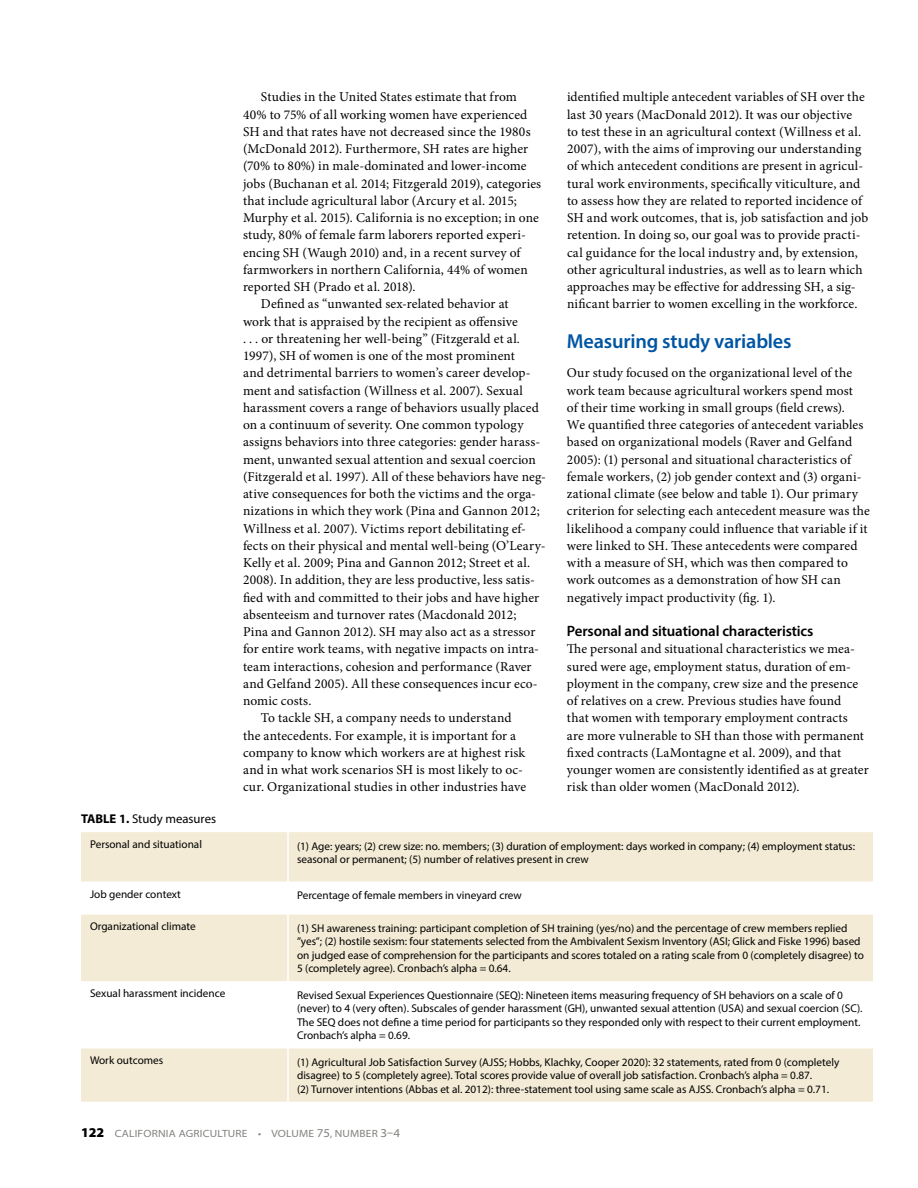
<style>
.page{position:relative;width:918px;height:1188px;background:#fff}
.page>*{position:absolute;margin:0;border:0;box-sizing:border-box;transform-origin:0 0}
.t1{font:600 20.25px "Myriad Pro";letter-spacing:-.01em;color:#0055a2}
.t2{font:600 15px "Myriad Pro";letter-spacing:-.01em;color:#000}
.t3{font:13.5px/17.2px "Minion Pro";letter-spacing:.01em;color:#000}
.t4{font:12.75px "Myriad Pro";color:#000}
.t5{font:11.25px/13.5px "Myriad Pro";color:#000}
.t6{font:semi-expanded 10.5px "Myriad Pro";letter-spacing:.02em;color:#7e817b}
.s1{font-weight:700}
.s2{font-weight:900;font-stretch:normal;font-size:13.5px;color:#000}
.s3{font-size:12px}
</style>
<div class="page">
<div style="left:81px;top:832px;width:792px;height:270px;background:#f3ebd5"></div>
<svg style="left:81px;top:882px;width:792px;height:166px"></svg>
<hr style="left:287px;top:832px;width:2px;height:50px;background:#fff">
<hr style="left:287px;top:882px;width:2px;height:32px;background:#fff">
<hr style="left:287px;top:914px;width:2px;height:67px;background:#fff">
<hr style="left:287px;top:981px;width:2px;height:67px;background:#fff">
<hr style="left:287px;top:1048px;width:2px;height:54px;background:#fff">
<p class="t3" style="left:261px;top:88px;width:257px">Studies in the United States estimate that from</p>
<p class="t3" style="left:243px;top:106px;width:286px">40% to 75% of all working women have experienced</p>
<p class="t3" style="left:243px;top:123px;width:289px">SH and that rates have not decreased since the 1980s</p>
<p class="t3" style="left:243px;top:140px;width:287px">(McDonald 2012). Furthermore, SH rates are higher</p>
<p class="t3" style="left:243px;top:157px;width:285px">(70% to 80%) in male-dominated and lower-income</p>
<p class="t3" style="left:243px;top:175px;width:300px">jobs (Buchanan et al. 2014; Fitzgerald 2019), categories</p>
<p class="t3" style="left:243px;top:192px;width:276px">that include agricultural labor (Arcury et al. 2015;</p>
<p class="t3" style="left:243px;top:209px;width:297px">Murphy et al. 2015). California is no exception; in one</p>
<p class="t3" style="left:243px;top:226px;width:284px">study, 80% of female farm laborers reported experi-</p>
<p class="t3" style="left:243px;top:244px;width:279px">encing SH (Waugh 2010) and, in a recent survey of</p>
<p class="t3" style="left:243px;top:261px;width:286px">farmworkers in northern California, 44% of women</p>
<p class="t3" style="left:243px;top:278px;width:174px">reported SH (Prado et al. 2018).</p>
<p class="t3" style="left:261px;top:295px;width:249px">Defined as “unwanted sex-related behavior at</p>
<p class="t3" style="left:243px;top:313px;width:276px">work that is appraised by the recipient as offensive</p>
<p class="t3" style="left:243px;top:330px;width:279px">. . . or threatening her well-being” (Fitzgerald et al.</p>
<p class="t3" style="left:243px;top:347px;width:273px">1997), SH of women is one of the most prominent</p>
<p class="t3" style="left:243px;top:364px;width:289px">and detrimental barriers to women’s career develop-</p>
<p class="t3" style="left:243px;top:382px;width:281px">ment and satisfaction (Willness et al. 2007). Sexual</p>
<p class="t3" style="left:243px;top:399px;width:297px">harassment covers a range of behaviors usually placed</p>
<p class="t3" style="left:243px;top:416px;width:282px">on a continuum of severity. One common typology</p>
<p class="t3" style="left:243px;top:433px;width:299px">assigns behaviors into three categories: gender harass-</p>
<p class="t3" style="left:243px;top:451px;width:294px">ment, unwanted sexual attention and sexual coercion</p>
<p class="t3" style="left:243px;top:468px;width:304px">(Fitzgerald et al. 1997). All of these behaviors have neg-</p>
<p class="t3" style="left:243px;top:485px;width:295px">ative consequences for both the victims and the orga-</p>
<p class="t3" style="left:243px;top:502px;width:298px">nizations in which they work (Pina and Gannon 2012;</p>
<p class="t3" style="left:243px;top:520px;width:285px">Willness et al. 2007). Victims report debilitating ef-</p>
<p class="t3" style="left:243px;top:537px;width:304px">fects on their physical and mental well-being (O’Leary-</p>
<p class="t3" style="left:243px;top:554px;width:289px">Kelly et al. 2009; Pina and Gannon 2012; Street et al.</p>
<p class="t3" style="left:243px;top:571px;width:294px">2008). In addition, they are less productive, less satis-</p>
<p class="t3" style="left:243px;top:589px;width:298px">fied with and committed to their jobs and have higher</p>
<p class="t3" style="left:243px;top:606px;width:275px">absenteeism and turnover rates (Macdonald 2012;</p>
<p class="t3" style="left:243px;top:623px;width:294px">Pina and Gannon 2012). SH may also act as a stressor</p>
<p class="t3" style="left:243px;top:640px;width:298px">for entire work teams, with negative impacts on intra-</p>
<p class="t3" style="left:243px;top:658px;width:290px">team interactions, cohesion and performance (Raver</p>
<p class="t3" style="left:243px;top:675px;width:296px">and Gelfand 2005). All these consequences incur eco-</p>
<p class="t3" style="left:243px;top:692px;width:70px">nomic costs.</p>
<p class="t3" style="left:261px;top:709px;width:252px">To tackle SH, a company needs to understand</p>
<p class="t3" style="left:243px;top:727px;width:275px">the antecedents. For example, it is important for a</p>
<p class="t3" style="left:243px;top:744px;width:284px">company to know which workers are at highest risk</p>
<p class="t3" style="left:243px;top:761px;width:282px">and in what work scenarios SH is most likely to oc-</p>
<p class="t3" style="left:243px;top:778px;width:285px">cur. Organizational studies in other industries have</p>
<p class="t3" style="left:567px;top:89px;width:303px">identified multiple antecedent variables of SH over the last 30 years (MacDonald 2012). It was our objective<br>to test these in an agricultural context (Willness et al.<br>2007), with the aims of improving our understanding of which antecedent conditions are present in agricul&shy;tural work environments, specifically viticulture, and to assess how they are related to reported incidence of SH and work outcomes, that is, job satisfaction and job retention. In doing so, our goal was to provide practi&shy;cal guidance for the local industry and, by extension, other agricultural industries, as well as to learn which approaches may be effective for addressing SH, a sig&shy;nificant barrier to women excelling in the workforce.</p>
<h1 class="t1" style="left:567px;top:328px;width:226px">Measuring study variables</h1>
<p class="t3" style="left:567px;top:364px;width:304px">Our study focused on the organizational level of the work team because agricultural workers spend most<br>of their time working in small groups (field crews).<br>We quantified three categories of antecedent variables based on organizational models (Raver and Gelfand 2005): (1) personal and situational characteristics of female workers, (2) job gender context and (3) organi&shy;zational climate (see below and table 1). Our primary criterion for selecting each antecedent measure was the likelihood a company could influence that variable if it were linked to SH. These antecedents were compared with a measure of SH, which was then compared to work outcomes as a demonstration of how SH can negatively impact productivity (fig. 1).</p>
<p class="t2" style="left:567px;top:621px;width:248px">Personal and situational characteristics</p>
<p class="t3" style="left:567px;top:640px;width:303px">The personal and situational characteristics we mea&shy;sured were age, employment status, duration of em&shy;ployment in the company, crew size and the presence of relatives on a crew. Previous studies have found<br>that women with temporary employment contracts<br>are more vulnerable to SH than those with permanent fixed contracts (LaMontagne et al. 2009), and that younger women are consistently identified as at greater risk than older women (MacDonald 2012).</p>
<p class="t4" style="left:81px;top:811px;width:137px"><span class="s1">TABLE 1.</span> Study measures</p>
<p class="t5" style="left:90px;top:837px;width:113px">Personal and situational</p>
<p class="t5" style="left:297px;top:839px;width:560px">(1) Age: years; (2) crew size: no. members; (3) duration of employment: days worked in company; (4) employment status: seasonal or permanent; (5) number of relatives present in crew</p>
<p class="t5" style="left:90px;top:887px;width:93px">Job gender context</p>
<p class="t5" style="left:297px;top:888px;width:226px">Percentage of female members in vineyard crew</p>
<p class="t5" style="left:90px;top:920px;width:107px">Organizational climate</p>
<p class="t5" style="left:297px;top:921px;width:568px">(1) SH awareness training: participant completion of SH training (yes/no) and the percentage of crew members replied ”yes”; (2) hostile sexism: four statements selected from the Ambivalent Sexism Inventory (ASI; Glick and Fiske 1996) based on judged ease of comprehension for the participants and scores totaled on a rating scale from 0 (completely disagree) to 5 (completely agree). Cronbach’s alpha = 0.64.</p>
<p class="t5" style="left:90px;top:987px;width:137px">Sexual harassment incidence</p>
<p class="t5" style="left:297px;top:988px;width:567px">Revised Sexual Experiences Questionnaire (SEQ): Nineteen items measuring frequency of SH behaviors on a scale of 0 (never) to 4 (very often). Subscales of gender harassment (GH), unwanted sexual attention (USA) and sexual coercion (SC).<br>The SEQ does not define a time period for participants so they responded only with respect to their current employment.<br>Cronbach’s alpha = 0.69.</p>
<p class="t5" style="left:90px;top:1054px;width:75px">Work outcomes</p>
<p class="t5" style="left:297px;top:1055px;width:544px">(1) Agricultural Job Satisfaction Survey (AJSS; Hobbs, Klachky, Cooper 2020): 32 statements, rated from 0 (completely disagree) to 5 (completely agree). Total scores provide value of overall job satisfaction. Cronbach’s alpha = 0.87.<br>(2) Turnover intentions (Abbas et al. 2012): three-statement tool using same scale as AJSS. Cronbach’s alpha = 0.71.</p>
<p class="t6" style="left:81px;top:1127px;width:321px"><span class="s2">122</span> CALIFORNIA AGRICULTURE • VOLUME <span class="s3">75</span>, NUMBER <span class="s3">3–4</span></p>
</div>
